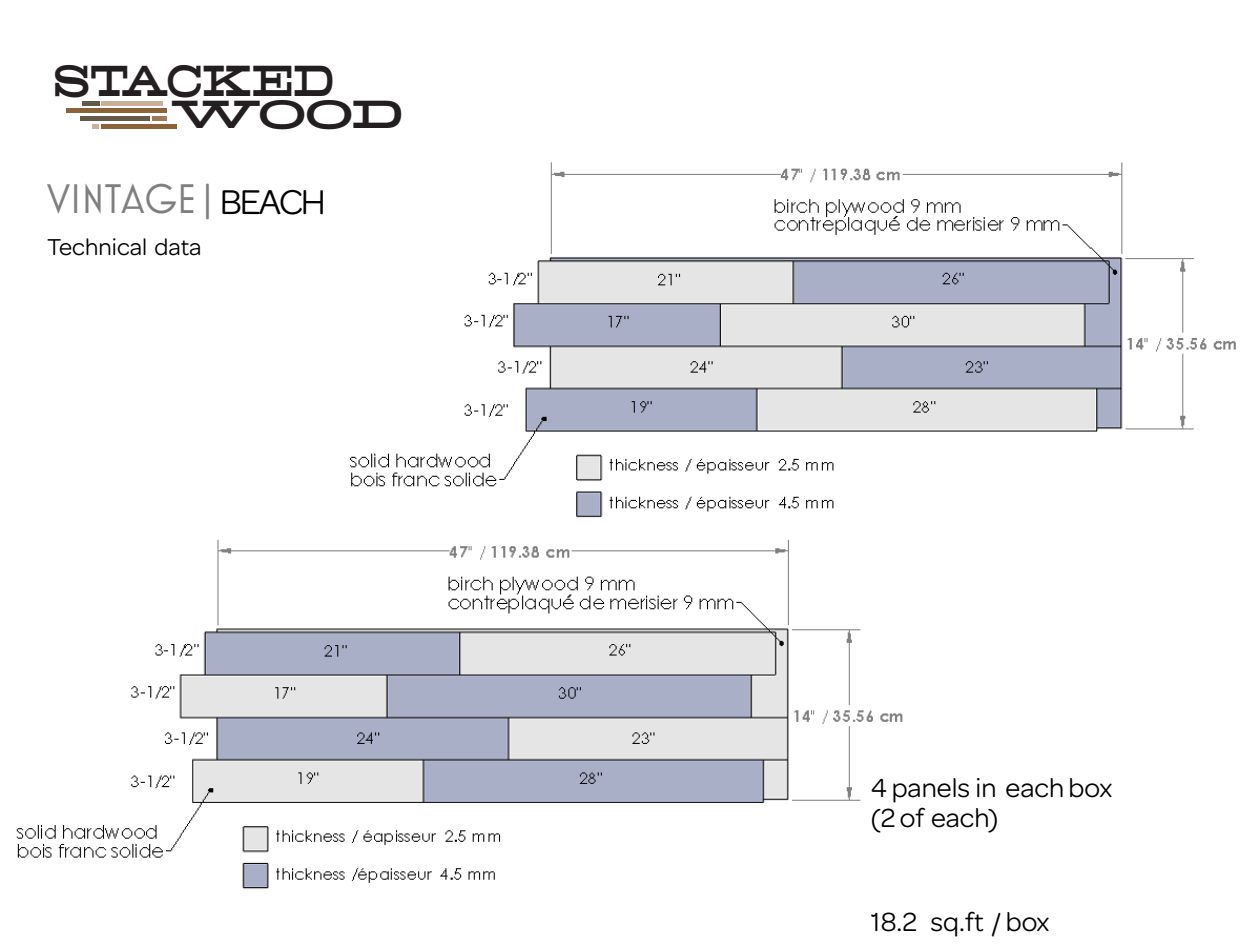
<style>
.page{position:relative;width:1260px;height:945px;background:#fff}
.page>*{position:absolute;margin:0;border:0;box-sizing:border-box;transform-origin:0 0}
.t1{font:47.25px "Hellenic Wide JF";color:#231f20;scale:.71 1}
.t2{font:42.52px "Hellenic Wide JF";color:#231f20}
.t3{font:42px "Mostra Nuova";color:#7f7f7f}
.t4{font:28px/30.4px "Omnes";color:#000}
.t5{font:24.5px "Omnes";color:#000}
.s1{font-family:"Omnes"}
.s2{font-family:"Omnes";font-size:36.75px;color:#020202}
</style>
<div class="page">
<img style="left:350px;top:162px;width:886px;height:356px">
<img style="left:16px;top:539px;width:887px;height:350px">
<hr style="left:101px;top:101px;width:62px;height:4px;background:#c8b099">
<hr style="left:82px;top:101px;width:17px;height:4px;background:#675949">
<div style="left:101px;top:124px;width:76px;height:5px;background:#8c6238"></div>
<svg style="left:92px;top:124px;width:7px;height:5px"></svg>
<div style="left:152px;top:116px;width:14px;height:5px;background:#9d7955"></div>
<div style="left:81px;top:116px;width:69px;height:5px;background:#675949"></div>
<div style="left:66px;top:108px;width:101px;height:5px;background:#8c6238"></div>
<h1 class="t1" style="left:54px;top:50px;width:396px">STACKED</h1>
<h2 class="t2" style="left:171px;top:86px;width:233px">WOOD</h2>
<h3 class="t3" style="left:47px;top:174px;width:280px">VINTAGE <span class="s1">|</span> <span class="s2">BEACH</span></h3>
<p class="t5" style="left:47px;top:230px;width:156px">Technical data</p>
<p class="t4" style="left:871px;top:771px;width:243px">4 panels in each box (2 of each)</p>
<p class="t4" style="left:871px;top:905px;width:180px">18.2 sq.ft / box</p>
</div>
